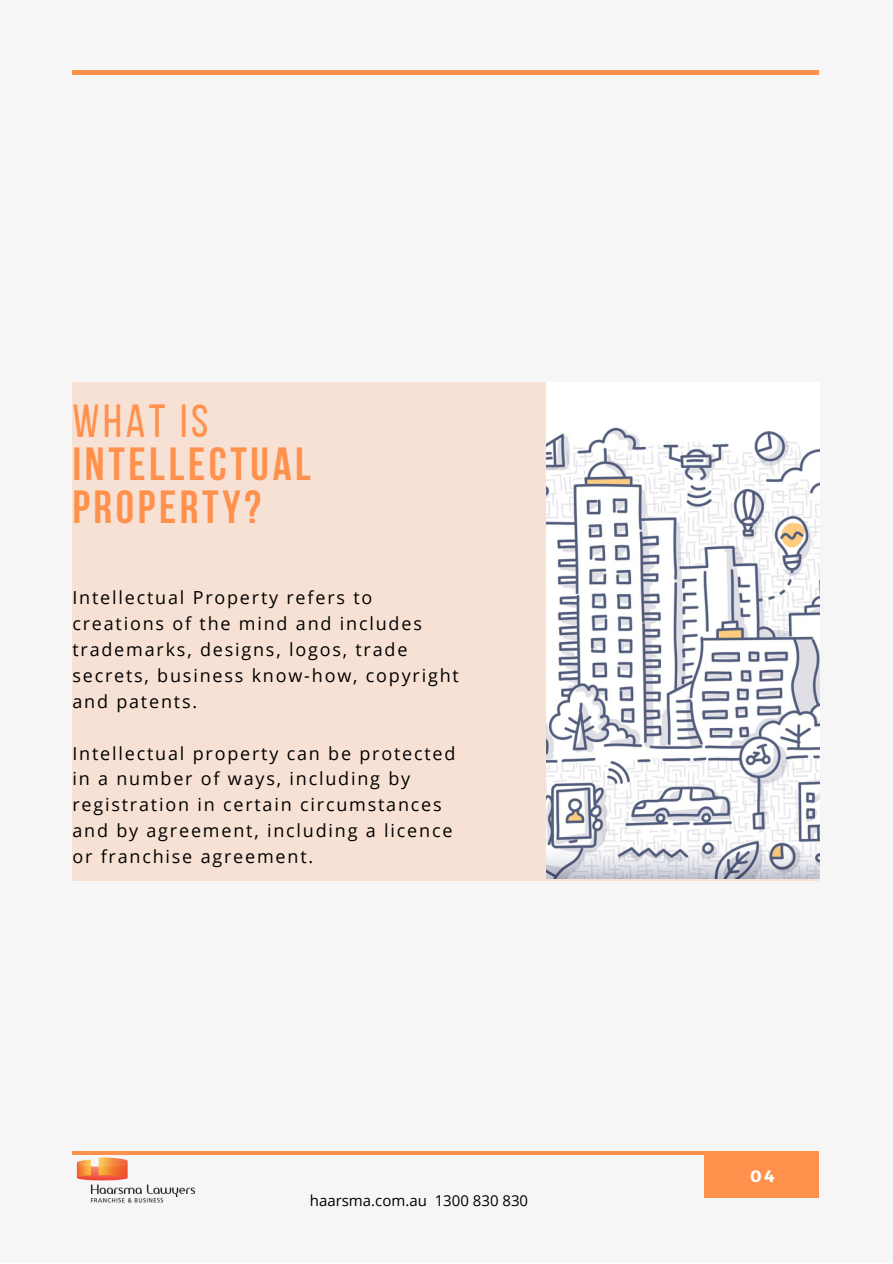
<style>
.page{position:relative;width:893px;height:1264px;background:#fff}
.page>*{position:absolute;margin:0;border:0;box-sizing:border-box;transform-origin:0 0}
.t1{font:700 46.35px/42.8px "Bebas Neue";letter-spacing:.08em;color:#ff914d}
.t2{font:18px/25.8px "Open Sans";letter-spacing:.1em;color:#000}
.t3{font:700 16.5px "Montserrat";color:#fff}
.t4{font:15px "Open Sans";color:#000}
.s1{font-weight:400}
</style>
<div class="page">
<div style="left:0;top:0;width:892px;height:1262px;background:#f6f6f6"></div>
<hr style="left:72px;top:71px;width:747px;height:3px;background:#ff914d">
<div style="left:704px;top:1151px;width:114px;height:46px;background:#ff914d"></div>
<hr style="left:72px;top:1151px;width:747px;height:3px;background:#ff914d">
<div style="left:72px;top:382px;width:747px;height:498px;background:#f7e1d4"></div>
<img style="left:547px;top:382px;width:272px;height:496px">
<img style="left:72px;top:1154px;width:127px;height:49px">
<p class="t1" style="left:72px;top:404px;width:240px"><span class="s1">What is<br></span>INTELLECTUAL<br>PROPERTY?</p>
<p class="t2" style="left:72px;top:584px;width:388px">Intellectual Property refers to creations of the mind and includes trademarks, designs, logos, trade secrets, business know-how, copyright and patents.</p>
<p class="t2" style="left:72px;top:739px;width:384px">Intellectual property can be protected in a number of ways, including by registration in certain circumstances and by agreement, including a licence or franchise agreement.</p>
<p class="t4" style="left:310px;top:1189px;width:220px">haarsma.com.au 1300 830 830</p>
<p class="t3" style="left:750px;top:1165px;width:26px">04</p>
</div>
